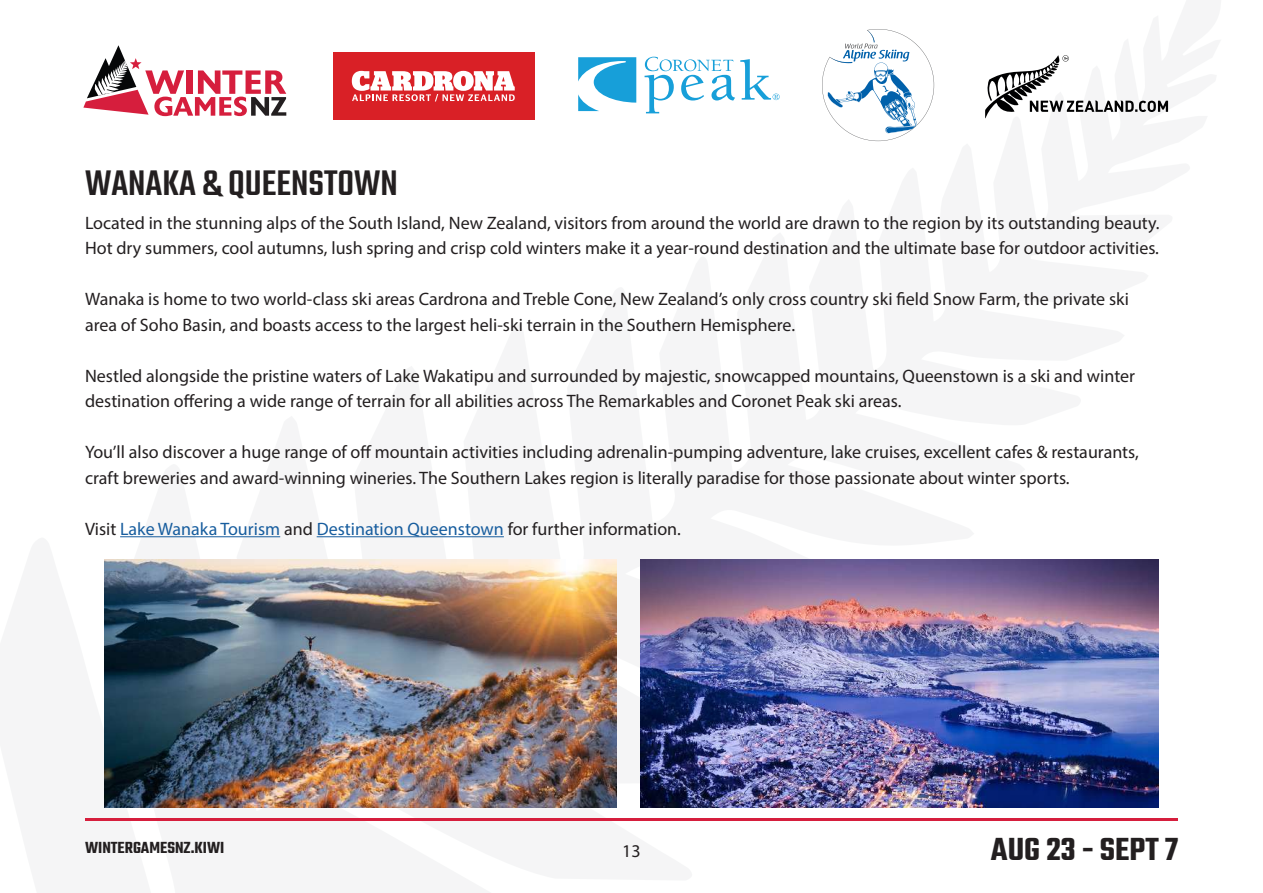
<style>
.page{position:relative;width:1263px;height:893px;background:#fff}
.page>*{position:absolute;margin:0;border:0;box-sizing:border-box;transform-origin:0 0}
.t1{font:500 39px "Teko";color:#231f20}
.t2{font:600 34.8px "Teko";color:#231f20}
.t3{font:18px/25.5px "Myriad Pro";color:#231f20}
.t4{font:18px "Myriad Pro";color:#175d9e}
.t5{font:600 17.55px "Teko";color:#231f20}
.s1{color:#231f20}
</style>
<div class="page">
<svg style="left:104px;top:537px;width:54px;height:271px"></svg>
<hr style="left:85px;top:818px;width:1093px;height:3px;background:#d61e3d">
<svg style="left:83px;top:45px;width:203px;height:71px"></svg>
<svg style="left:985px;top:55px;width:183px;height:63px"></svg>
<hr style="left:120px;top:536px;width:160px;height:1px;background:#175d9e">
<hr style="left:317px;top:536px;width:187px;height:1px;background:#175d9e">
<img style="left:640px;top:560px;width:518px;height:248px">
<img style="left:105px;top:560px;width:511px;height:248px">
<svg style="left:578px;top:57px;width:58px;height:54px"></svg>
<svg style="left:644px;top:57px;width:136px;height:56px"></svg>
<svg style="left:822px;top:29px;width:112px;height:112px"></svg>
<div style="left:333px;top:52px;width:201px;height:68px;background:#d92026"></div>
<svg style="left:352px;top:71px;width:163px;height:30px"></svg>
<h1 class="t1" style="left:85px;top:160px;width:314px">WANAKA &amp; QUEENSTOWN</h1>
<p class="t3" style="left:85px;top:210px;width:1076px">Located in the stunning alps of the South Island, New Zealand, visitors from around the world are drawn to the region by its outstanding beauty.<br>Hot dry summers, cool autumns, lush spring and crisp cold winters make it a year-round destination and the ultimate base for outdoor activities.</p>
<p class="t3" style="left:85px;top:286px;width:1045px">Wanaka is home to two world-class ski areas Cardrona and Treble Cone, New Zealand’s only cross country ski field Snow Farm, the private ski area of Soho Basin, and boasts access to the largest heli-ski terrain in the Southern Hemisphere.</p>
<p class="t3" style="left:85px;top:363px;width:1051px">Nestled alongside the pristine waters of Lake Wakatipu and surrounded by majestic, snowcapped mountains, Queenstown is a ski and winter destination offering a wide range of terrain for all abilities across The Remarkables and Coronet Peak ski areas.</p>
<p class="t3" style="left:85px;top:439px;width:1055px">You’ll also discover a huge range of off mountain activities including adrenalin-pumping adventure, lake cruises, excellent cafes &amp; restaurants, craft breweries and award-winning wineries. The Southern Lakes region is literally paradise for those passionate about winter sports.</p>
<p class="t4" style="left:85px;top:518px;width:597px"><span class="s1">Visit</span> Lake Wanaka Tourism <span class="s1">and</span> Destination Queenstown <span class="s1">for further information.</span></p>
<p class="t5" style="left:85px;top:837px;width:141px">WINTERGAMESNZ.KIWI</p>
<p class="t3" style="left:622px;top:838px;width:20px">13</p>
<h2 class="t2" style="left:991px;top:828px;width:188px">AUG 23 - SEPT 7</h2>
</div>
